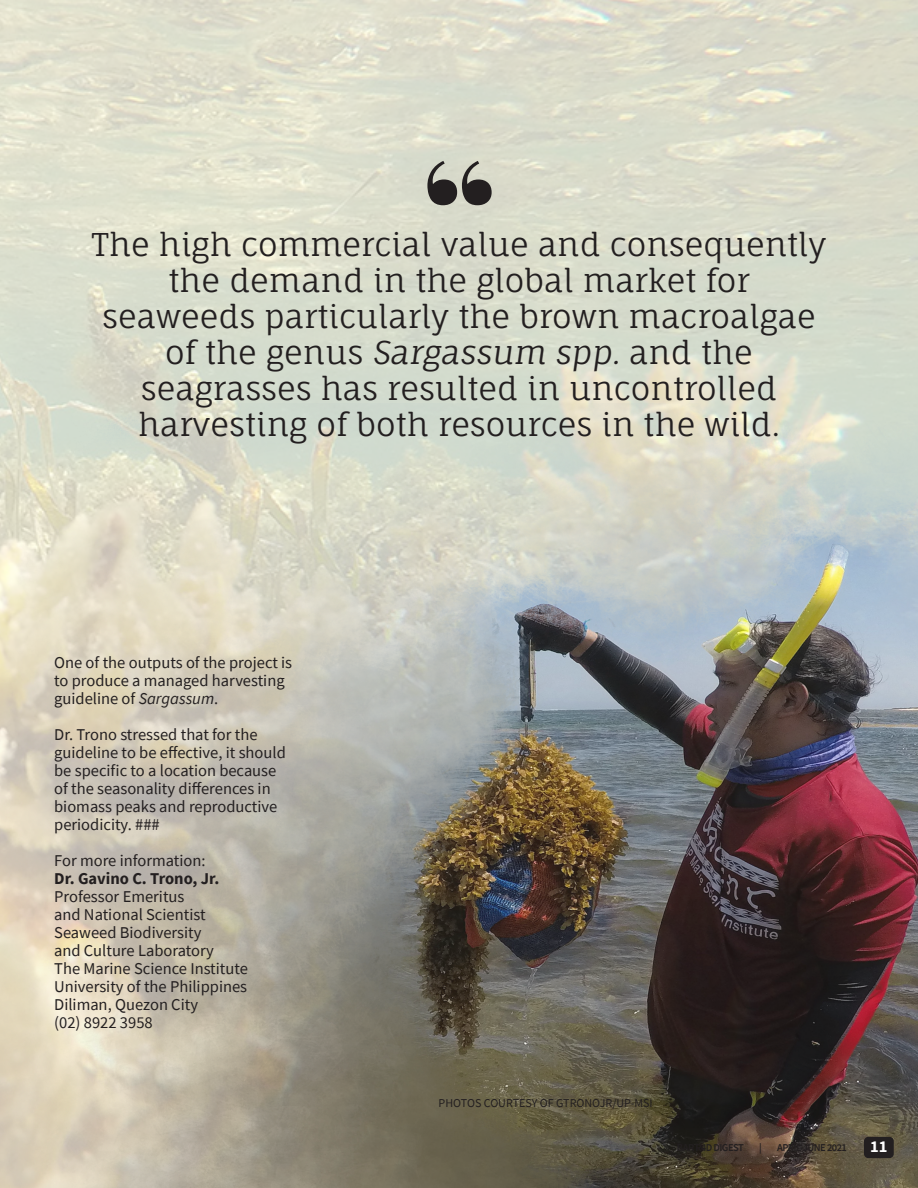
<style>
.page{position:relative;width:918px;height:1188px;background:#fff}
.page>*{position:absolute;margin:0;border:0;box-sizing:border-box;transform-origin:0 0}
.t1{font:900 150px "Playfair Display";color:#231f20}
.t2{font:31.5px/36px "Fauna One";color:#231f20;text-align:center}
.t3{font:16.5px/18px "Source Sans Pro";color:#231f20}
.t4{font:700 16.5px "Source Sans Pro";color:#231f20}
.t5{font:700 16.5px "Source Sans Pro";color:#fff}
.t6{font:12px "Source Sans Pro";color:#231f20}
.t7{font:600 10.5px "Source Sans Pro";letter-spacing:-.05em;color:#231f20}
.s1{font-style:italic}
</style>
<div class="page">
<img style="left:1px;top:404px;width:917px;height:784px">
<div style="left:864px;top:1137px;width:30px;height:21px;background:#231f20;border-radius:4px"></div>
<p class="t1" style="left:422px;top:95px;width:76px">“</p>
<p class="t2" style="left:91px;top:226px;width:737px">The high commercial value and consequently the demand in the global market for seaweeds particularly the brown macroalgae of the genus Sargassum spp. and the seagrasses has resulted in uncontrolled harvesting of both resources in the wild.</p>
<p class="t3" style="left:54px;top:654px;width:240px">One of the outputs of the project is to produce a managed harvesting guideline of <span class="s1">Sargassum</span>.</p>
<p class="t3" style="left:54px;top:726px;width:233px">Dr. Trono stressed that for the guideline to be effective, it should be specific to a location because of the seasonality differences in biomass peaks and reproductive periodicity. ###</p>
<p class="t3" style="left:54px;top:852px;width:153px">For more information:</p>
<p class="t4" style="left:54px;top:868px;width:167px">Dr. Gavino C. Trono, Jr.</p>
<p class="t3" style="left:54px;top:888px;width:153px">Professor Emeritus and National Scientist</p>
<p class="t3" style="left:54px;top:924px;width:161px">Seaweed Biodiversity and Culture Laboratory</p>
<p class="t3" style="left:54px;top:960px;width:195px">The Marine Science Institute</p>
<p class="t3" style="left:54px;top:978px;width:194px">University of the Philippines</p>
<p class="t3" style="left:54px;top:996px;width:145px">Diliman, Quezon City</p>
<p class="t3" style="left:54px;top:1014px;width:100px">(02) 8922 3958</p>
<p class="t6" style="left:439px;top:1095px;width:216px">PHOTOS COURTESY OF GTRONOJR/UP-MSI</p>
<p class="t7" style="left:677px;top:1141px;width:68px">BAR R4D DIGEST</p>
<p class="t7" style="left:759px;top:1141px;width:4px">|</p>
<p class="t7" style="left:777px;top:1141px;width:71px">APRIL-JUNE 2021</p>
<p class="t5" style="left:870px;top:1136px;width:19px">11</p>
</div>
